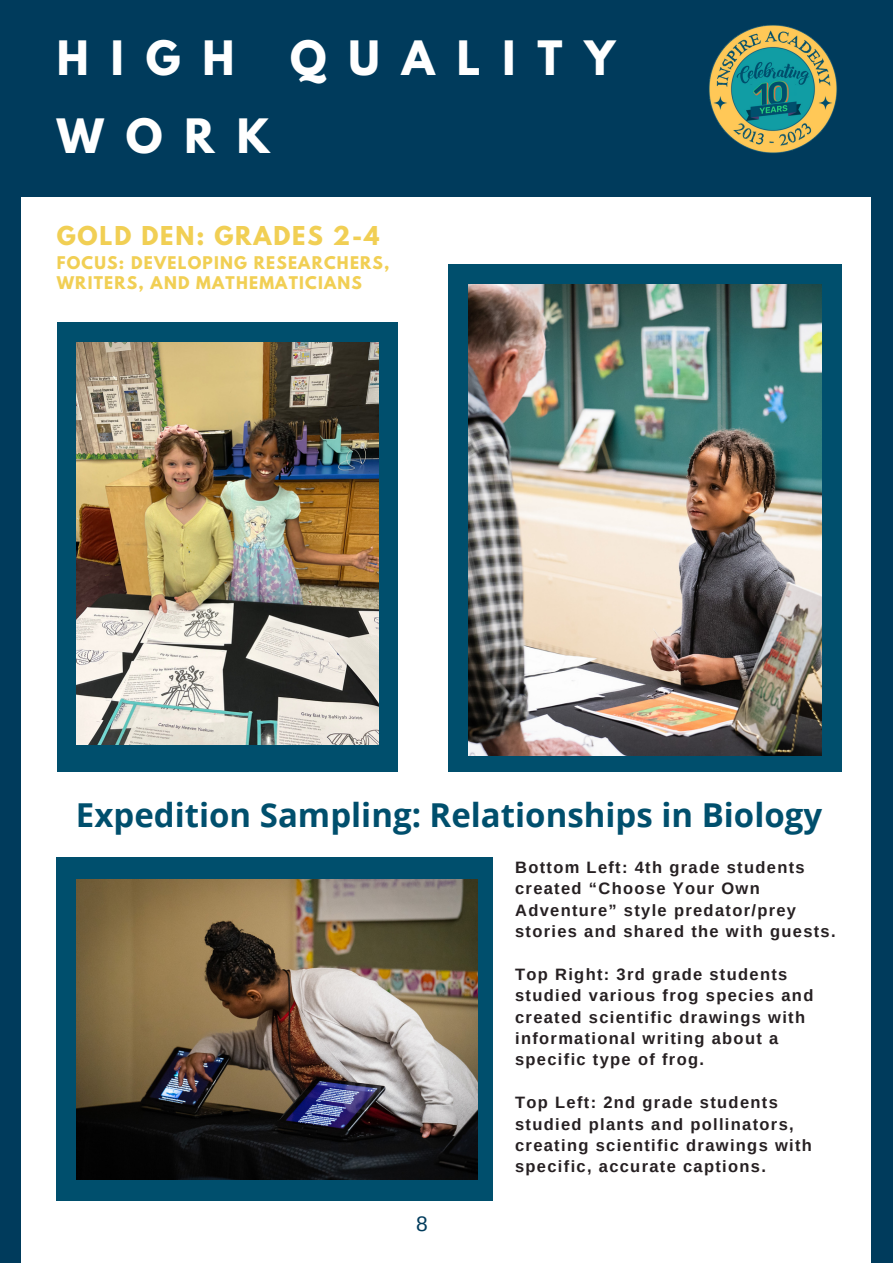
<style>
.page{position:relative;width:893px;height:1264px;background:#fff}
.page>*{position:absolute;margin:0;border:0;box-sizing:border-box;transform-origin:0 0}
.t1{font:700 42px "League Spartan";letter-spacing:.525em;color:#fff}
.t2{font:700 33px "Open Sans";color:#004f6d}
.t3{font:700 22.95px "League Spartan";letter-spacing:.08em;color:#f1cf54}
.t4{font:21px "Arimo";color:#003b5c}
.t5{font:700 16.5px/21.3px "Arimo";letter-spacing:.08em;color:#262022}
.t6{font:700 15.45px/20.2px "League Spartan";letter-spacing:.08em;color:#f1cf54}
</style>
<div class="page">
<div style="left:0;top:0;width:892px;height:1262px;background:#003b5c"></div>
<div style="left:22px;top:71px;width:848px;height:1191px;background:#fff"></div>
<div style="left:0;top:44px;width:892px;height:152px;background:#003b5c"></div>
<div style="left:57px;top:857px;width:436px;height:343px;background:#004f6d"></div>
<img style="left:77px;top:879px;width:400px;height:300px">
<div style="left:448px;top:265px;width:393px;height:507px;background:#004f6d"></div>
<img style="left:468px;top:284px;width:353px;height:471px">
<div style="left:57px;top:322px;width:340px;height:450px;background:#004f6d"></div>
<img style="left:77px;top:343px;width:301px;height:401px">
<img style="left:709px;top:25px;width:129px;height:129px">
<p class="t1" style="left:57px;top:37px;width:179px">HIGH</p>
<p class="t1" style="left:290px;top:37px;width:327px">QUALITY</p>
<p class="t1" style="left:57px;top:115px;width:214px">WORK</p>
<p class="t3" style="left:57px;top:225px;width:324px">GOLD DEN: GRADES 2-4</p>
<p class="t6" style="left:57px;top:254px;width:334px">FOCUS: DEVELOPING RESEARCHERS,<br>WRITERS, AND MATHEMATICIANS</p>
<p class="t2" style="left:76px;top:791px;width:747px">Expedition Sampling: Relationships in Biology</p>
<p class="t5" style="left:515px;top:856px;width:322px">Bottom Left: 4th grade students created “Choose Your Own<br>Adventure” style predator/prey stories and shared the with guests.</p>
<p class="t5" style="left:515px;top:963px;width:300px">Top Right: 3rd grade students studied various frog species and created scientific drawings with informational writing about a specific type of frog.</p>
<p class="t5" style="left:515px;top:1091px;width:298px">Top Left: 2nd grade students studied plants and pollinators, creating scientific drawings with specific, accurate captions.</p>
<p class="t4" style="left:416px;top:1212px;width:13px">8</p>
</div>
